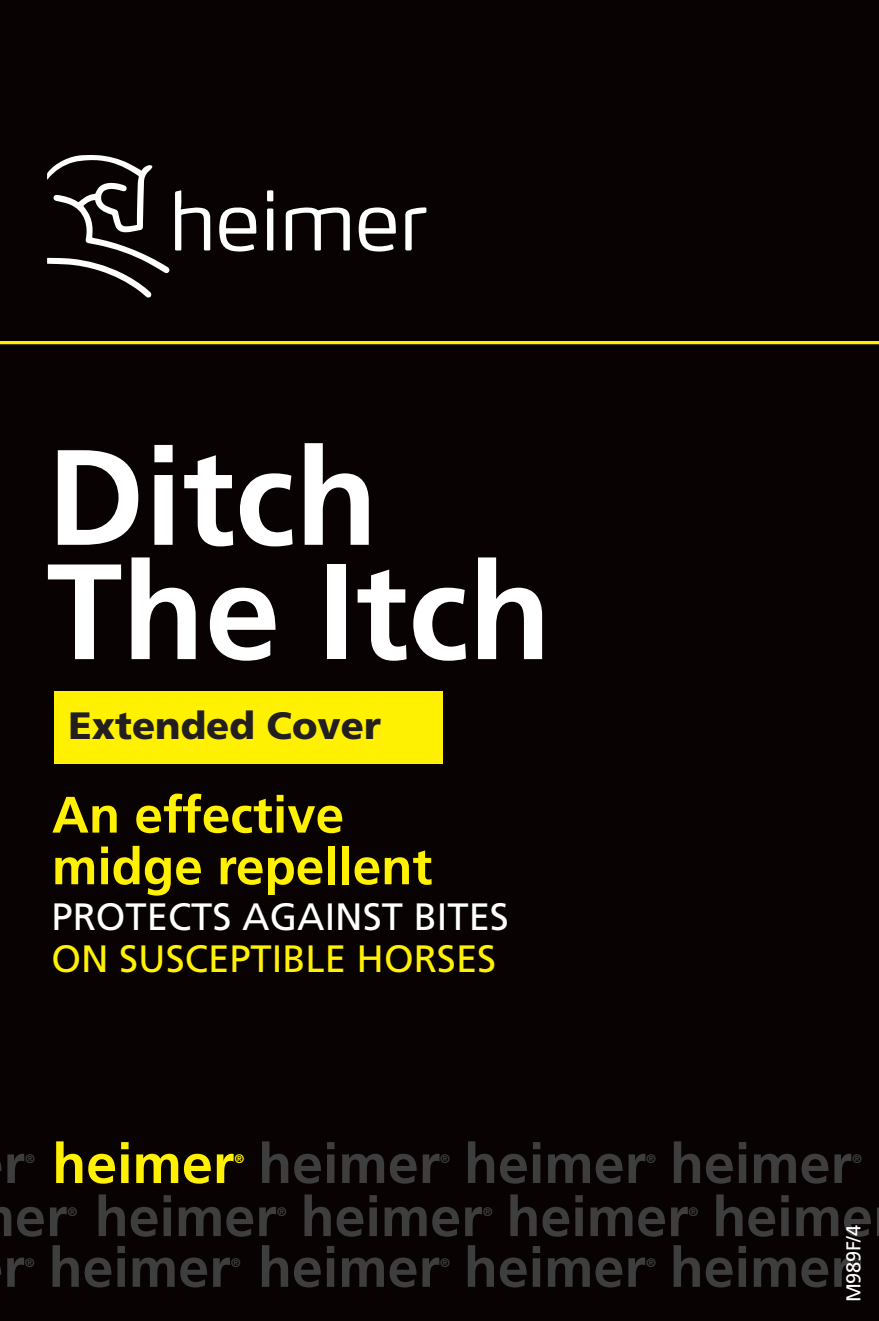
<style>
.page{position:relative;width:879px;height:1321px;background:#080302}
.page>*{position:absolute;margin:0;border:0;box-sizing:border-box;transform-origin:0 0}
.t1{font:700 135.6px/114.4px "Frutiger";color:#fff}
.t2{font:700 55.6px "Frutiger";color:#3e3e3f}
.t3{font:700 51.2px/51.6px "Frutiger";color:#fff101}
.t4{font:38px "Frutiger";color:#fff}
.t5{font:38px "Frutiger";color:#fff101}
.t6{font:900 38px "Frutiger";color:#231f20}
.t7{font:20px "Frutiger";letter-spacing:-.015em;color:#fff}
.t8{font:700 12.4px "Frutiger";color:#3e3e3f}
.t9{font:700 12.4px "Frutiger";color:#fff101}
.s1{color:#fff101}
</style>
<div class="page">
<hr style="left:0;top:341px;width:879px;height:3px;background:#fff101">
<div style="left:55px;top:692px;width:387px;height:72px;background:#fff101"></div>
<svg style="left:286px;top:207px;width:64px;height:44px"></svg>
<svg style="left:358px;top:207px;width:38px;height:45px"></svg>
<svg style="left:219px;top:207px;width:37px;height:45px"></svg>
<svg style="left:47px;top:155px;width:163px;height:143px"></svg>
<svg style="left:405px;top:207px;width:21px;height:44px"></svg>
<svg style="left:267px;top:208px;width:6px;height:43px"></svg>
<svg style="left:267px;top:190px;width:6px;height:11px"></svg>
<h1 class="t1" style="left:47px;top:441px;width:506px">Ditch<br>The Itch</h1>
<p class="t6" style="left:69px;top:703px;width:314px">Extended Cover</p>
<p class="t3" style="left:52px;top:789px;width:382px">An effective midge repellent</p>
<p class="t4" style="left:51px;top:894px;width:459px">PROTECTS AGAINST BITES</p>
<p class="t5" style="left:51px;top:937px;width:446px">ON SUSCEPTIBLE HORSES</p>
<p class="t2" style="left:3px;top:1131px;width:23px">r</p>
<p class="t8" style="left:25px;top:1152px;width:11px">®</p>
<p class="t2" style="left:52px;top:1131px;width:801px"><span class="s1">heimer</span> heimer heimer heimer</p>
<p class="t9" style="left:234px;top:1152px;width:11px">®</p>
<p class="t8" style="left:440px;top:1152px;width:11px">®</p>
<p class="t8" style="left:646px;top:1152px;width:11px">®</p>
<p class="t8" style="left:852px;top:1152px;width:11px">®</p>
<p class="t2" style="left:95px;top:1184px;width:779px">heimer heimer heimer heime</p>
<p class="t2" style="left:15px;top:1184px;width:54px">er</p>
<p class="t8" style="left:67px;top:1205px;width:11px">®</p>
<p class="t8" style="left:277px;top:1205px;width:11px">®</p>
<p class="t8" style="left:483px;top:1205px;width:11px">®</p>
<p class="t8" style="left:688px;top:1205px;width:11px">®</p>
<p class="t7" style="left:842px;top:1302px;width:79px;rotate:-90deg">M989F/4</p>
<p class="t2" style="left:3px;top:1235px;width:229px">r heimer</p>
<p class="t2" style="left:258px;top:1235px;width:595px">heimer heimer heimer</p>
<p class="t8" style="left:25px;top:1255px;width:11px">®</p>
<p class="t8" style="left:231px;top:1255px;width:11px">®</p>
<p class="t8" style="left:440px;top:1255px;width:11px">®</p>
<p class="t8" style="left:646px;top:1255px;width:11px">®</p>
<p class="t8" style="left:852px;top:1255px;width:11px">®</p>
</div>
